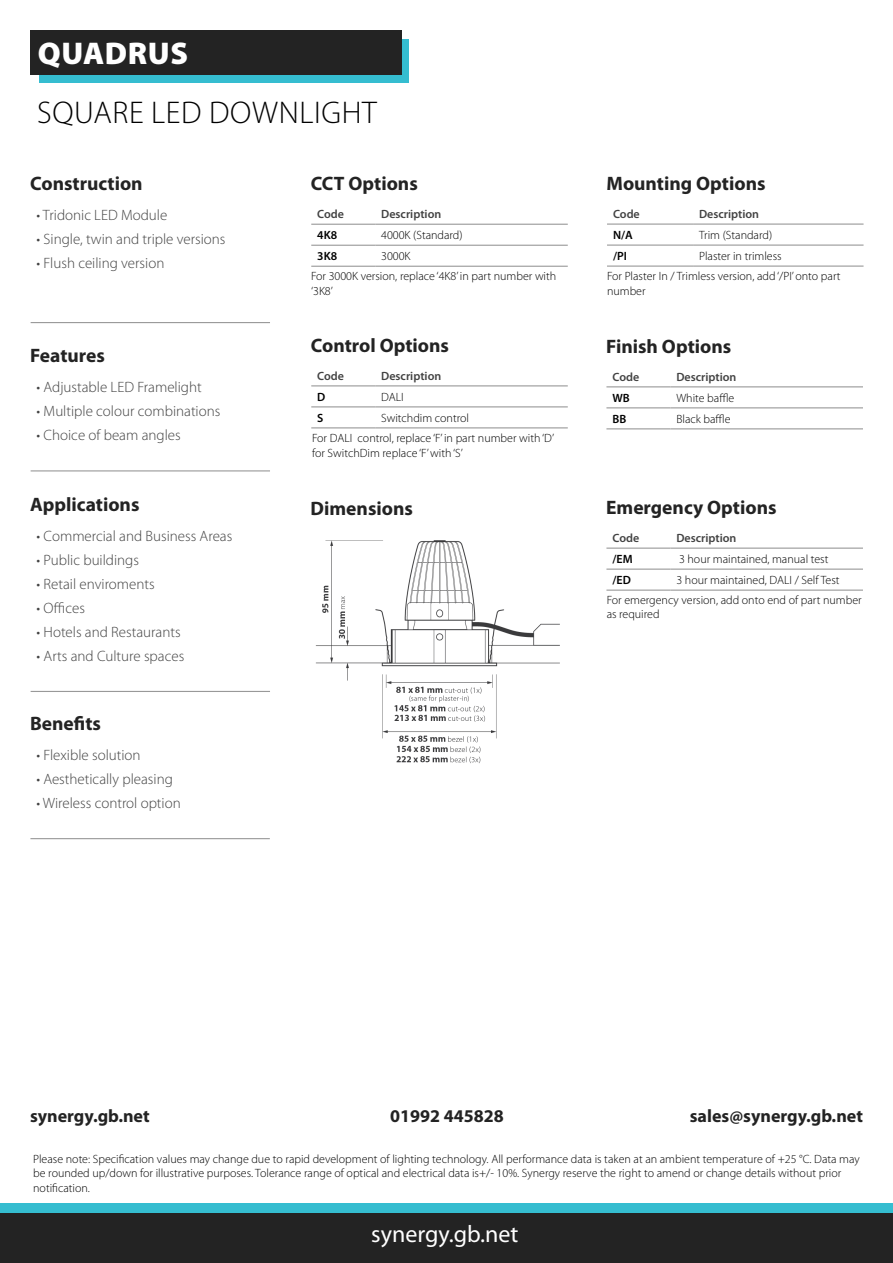
<style>
.page{position:relative;width:893px;height:1263px;background:#fff}
.page>*{position:absolute;margin:0;border:0;box-sizing:border-box;transform-origin:0 0}
.t1{font:300 31.5px "Myriad Pro";letter-spacing:.02em;color:#000}
.t2{font:900 31.5px "Myriad Pro";letter-spacing:.02em;color:#fff}
.t3{font:24px "Myriad Pro";color:#fff}
.t4{font:700 19.5px "Myriad Pro";color:#232323}
.t5{font:700 18px "Myriad Pro";color:#232323}
.t6{font:300 15px "Myriad Pro";color:#424242}
.t7{font:300 12px/14.4px "Myriad Pro";color:#000}
.t8{font:600 12px "Myriad Pro";color:#424242}
.t9{font:600 12px "Myriad Pro";color:#000}
</style>
<div class="page">
<div style="left:0;top:1203px;width:893px;height:59px;background:#35bdd0"></div>
<div style="left:0;top:1213px;width:893px;height:50px;background:#232323"></div>
<div style="left:39px;top:39px;width:370px;height:44px;background:#35bdd0"></div>
<div style="left:30px;top:30px;width:371px;height:44px;background:#232323"></div>
<hr style="left:607px;top:224px;width:86px;height:1px;background:#999">
<hr style="left:693px;top:224px;width:170px;height:1px;background:#999">
<hr style="left:607px;top:245px;width:86px;height:1px;background:#999">
<hr style="left:693px;top:245px;width:170px;height:1px;background:#999">
<hr style="left:607px;top:266px;width:86px;height:1px;background:#999">
<hr style="left:693px;top:266px;width:170px;height:1px;background:#999">
<hr style="left:311px;top:224px;width:64px;height:1px;background:#999">
<hr style="left:375px;top:224px;width:193px;height:1px;background:#999">
<hr style="left:311px;top:245px;width:64px;height:1px;background:#999">
<hr style="left:375px;top:245px;width:193px;height:1px;background:#999">
<hr style="left:311px;top:266px;width:64px;height:1px;background:#999">
<hr style="left:375px;top:266px;width:193px;height:1px;background:#999">
<hr style="left:606px;top:386px;width:64px;height:1px;background:#999">
<hr style="left:670px;top:386px;width:193px;height:1px;background:#999">
<hr style="left:606px;top:407px;width:64px;height:1px;background:#999">
<hr style="left:670px;top:407px;width:193px;height:1px;background:#999">
<hr style="left:606px;top:428px;width:64px;height:1px;background:#999">
<hr style="left:670px;top:428px;width:193px;height:1px;background:#999">
<hr style="left:311px;top:385px;width:64px;height:1px;background:#999">
<hr style="left:375px;top:385px;width:193px;height:1px;background:#999">
<hr style="left:311px;top:406px;width:64px;height:1px;background:#999">
<hr style="left:375px;top:406px;width:193px;height:1px;background:#999">
<hr style="left:311px;top:427px;width:64px;height:1px;background:#999">
<hr style="left:375px;top:427px;width:193px;height:1px;background:#999">
<hr style="left:31px;top:322px;width:239px;height:1px;background:#999">
<hr style="left:31px;top:470px;width:239px;height:1px;background:#999">
<hr style="left:31px;top:691px;width:239px;height:1px;background:#999">
<hr style="left:30px;top:838px;width:240px;height:1px;background:#999">
<hr style="left:606px;top:548px;width:64px;height:1px;background:#999">
<hr style="left:670px;top:548px;width:193px;height:1px;background:#999">
<hr style="left:606px;top:569px;width:64px;height:1px;background:#999">
<hr style="left:670px;top:569px;width:193px;height:1px;background:#999">
<hr style="left:606px;top:590px;width:64px;height:1px;background:#999">
<hr style="left:670px;top:590px;width:193px;height:1px;background:#999">
<img style="left:315px;top:540px;width:245px;height:224px">
<p class="t2" style="left:38px;top:36px;width:152px">QUADRUS</p>
<p class="t1" style="left:37px;top:95px;width:341px">SQUARE LED DOWNLIGHT</p>
<p class="t4" style="left:30px;top:171px;width:114px">Construction</p>
<p class="t6" style="left:37px;top:207px;width:132px">• Tridonic LED Module</p>
<p class="t6" style="left:37px;top:231px;width:190px">• Single, twin and triple versions</p>
<p class="t6" style="left:37px;top:255px;width:129px">• Flush ceiling version</p>
<p class="t4" style="left:30px;top:343px;width:76px">Features</p>
<p class="t6" style="left:37px;top:379px;width:167px">• Adjustable LED Framelight</p>
<p class="t6" style="left:37px;top:403px;width:185px">• Multiple colour combinations</p>
<p class="t6" style="left:37px;top:427px;width:146px">• Choice of beam angles</p>
<p class="t4" style="left:30px;top:492px;width:111px">Applications</p>
<p class="t6" style="left:37px;top:527px;width:197px">• Commercial and Business Areas</p>
<p class="t6" style="left:37px;top:551px;width:104px">• Public buildings</p>
<p class="t6" style="left:37px;top:575px;width:120px">• Retail enviroments</p>
<p class="t6" style="left:37px;top:599px;width:50px">• Offices</p>
<p class="t6" style="left:37px;top:623px;width:146px">• Hotels and Restaurants</p>
<p class="t6" style="left:37px;top:647px;width:149px">• Arts and Culture spaces</p>
<p class="t4" style="left:30px;top:711px;width:72px">Benefits</p>
<p class="t6" style="left:36px;top:747px;width:106px">• Flexible solution</p>
<p class="t6" style="left:36px;top:771px;width:138px">• Aesthetically pleasing</p>
<p class="t6" style="left:36px;top:795px;width:146px">• Wireless control option</p>
<p class="t4" style="left:311px;top:171px;width:108px">CCT Options</p>
<p class="t8" style="left:317px;top:207px;width:28px">Code</p>
<p class="t8" style="left:381px;top:207px;width:62px">Description</p>
<p class="t9" style="left:317px;top:228px;width:21px">4K8</p>
<p class="t7" style="left:381px;top:228px;width:83px">4000K (Standard)</p>
<p class="t9" style="left:317px;top:249px;width:21px">3K8</p>
<p class="t7" style="left:381px;top:249px;width:31px">3000K</p>
<p class="t7" style="left:311px;top:269px;width:247px">For 3000K version, replace ‘4K8’ in part number with ‘3K8’</p>
<p class="t4" style="left:311px;top:333px;width:140px">Control Options</p>
<p class="t8" style="left:317px;top:368px;width:28px">Code</p>
<p class="t8" style="left:381px;top:368px;width:62px">Description</p>
<p class="t9" style="left:317px;top:389px;width:10px">D</p>
<p class="t7" style="left:381px;top:390px;width:24px">DALI</p>
<p class="t9" style="left:317px;top:410px;width:8px">S</p>
<p class="t7" style="left:381px;top:411px;width:89px">Switchdim control</p>
<p class="t7" style="left:312px;top:431px;width:244px">For DALI control, replace ‘F’ in part number with ‘D’ for SwitchDim replace ‘F’ with ‘S’</p>
<p class="t4" style="left:310px;top:495px;width:104px">Dimensions</p>
<p class="t4" style="left:606px;top:171px;width:161px">Mounting Options</p>
<p class="t8" style="left:613px;top:206px;width:28px">Code</p>
<p class="t8" style="left:699px;top:206px;width:62px">Description</p>
<p class="t9" style="left:613px;top:227px;width:21px">N/A</p>
<p class="t7" style="left:699px;top:228px;width:75px">Trim (Standard)</p>
<p class="t9" style="left:613px;top:248px;width:15px">/PI</p>
<p class="t7" style="left:699px;top:249px;width:84px">Plaster in trimless</p>
<p class="t7" style="left:607px;top:269px;width:235px">For Plaster In / Trimless version, add ‘/PI’ onto part number</p>
<p class="t4" style="left:606px;top:334px;width:127px">Finish Options</p>
<p class="t8" style="left:612px;top:369px;width:28px">Code</p>
<p class="t8" style="left:676px;top:369px;width:62px">Description</p>
<p class="t9" style="left:612px;top:390px;width:19px">WB</p>
<p class="t7" style="left:676px;top:391px;width:59px">White baffle</p>
<p class="t9" style="left:612px;top:411px;width:15px">BB</p>
<p class="t7" style="left:676px;top:412px;width:56px">Black baffle</p>
<p class="t4" style="left:606px;top:495px;width:172px">Emergency Options</p>
<p class="t8" style="left:612px;top:530px;width:28px">Code</p>
<p class="t8" style="left:676px;top:530px;width:62px">Description</p>
<p class="t9" style="left:612px;top:551px;width:22px">/EM</p>
<p class="t7" style="left:679px;top:552px;width:151px">3 hour maintained, manual test</p>
<p class="t9" style="left:612px;top:572px;width:20px">/ED</p>
<p class="t7" style="left:676px;top:573px;width:165px">3 hour maintained, DALI / Self Test</p>
<p class="t7" style="left:607px;top:593px;width:257px">For emergency version, add onto end of part number as required</p>
<p class="t5" style="left:30px;top:1104px;width:121px">synergy.gb.net</p>
<p class="t5" style="left:390px;top:1104px;width:115px">01992 445828</p>
<p class="t5" style="left:690px;top:1104px;width:175px">sales@synergy.gb.net</p>
<p class="t7" style="left:33px;top:1152px;width:828px">Please note: Specification values may change due to rapid development of lighting technology. All performance data is taken at an ambient temperature of +25 °C. Data may be rounded up/down for illustrative purposes. Tolerance range of optical and electrical data is+/- 10%. Synergy reserve the right to amend or change details without prior notification.</p>
<p class="t3" style="left:371px;top:1219px;width:149px">synergy.gb.net</p>
</div>
